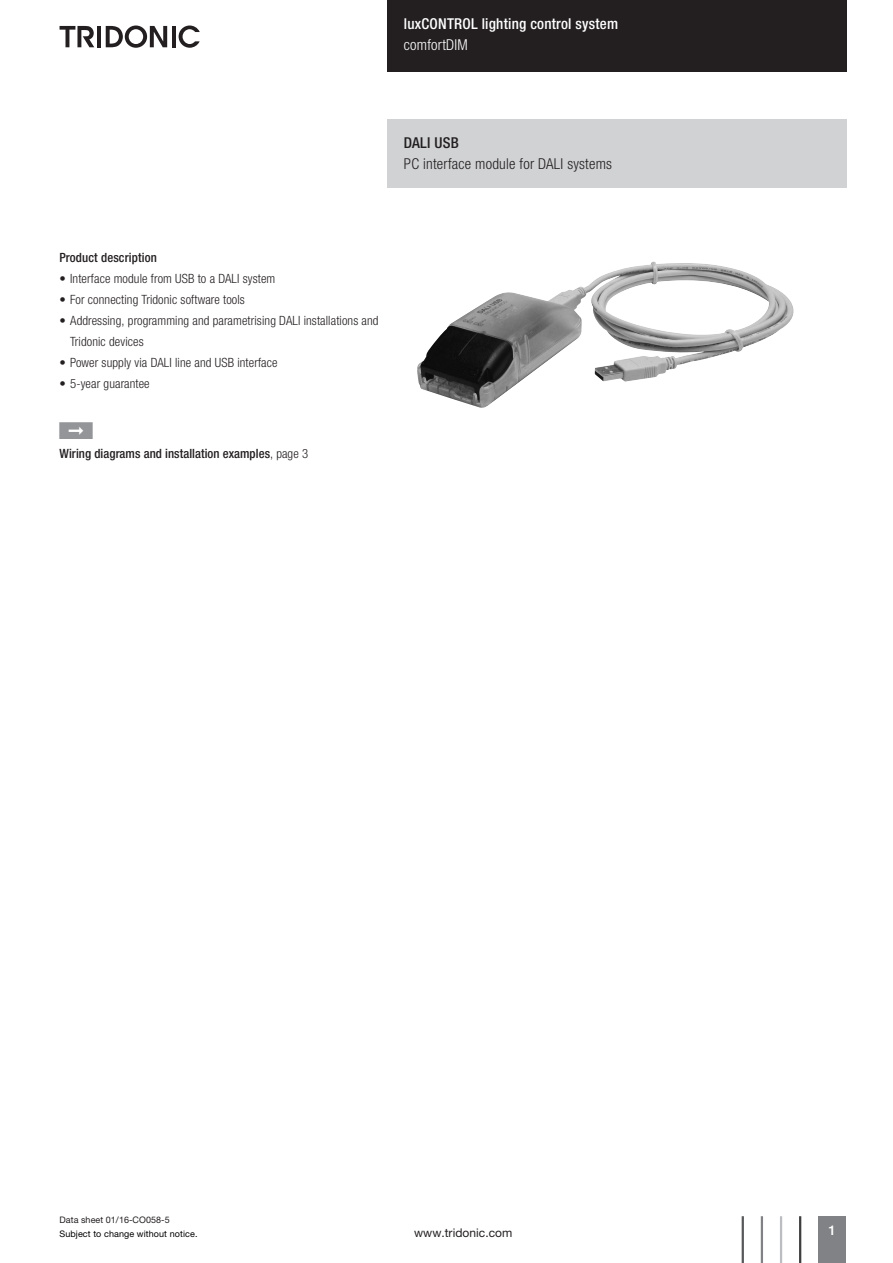
<style>
.page{position:relative;width:893px;height:1263px;background:#fff}
.page>*{position:absolute;margin:0;border:0;box-sizing:border-box;transform-origin:0 0}
.t1{font:500 condensed 15px "Helvetica Neue LTW1 G";letter-spacing:.015em;color:#fff}
.t2{font:300 condensed 15px "Helvetica Neue LTW1 G";letter-spacing:.015em;color:#231f20}
.t3{font:300 condensed 15px "Helvetica Neue LTW1 G";letter-spacing:.015em;color:#fff}
.t4{font:500 condensed 15px "Helvetica Neue LTW1 G";letter-spacing:.015em;color:#231f20}
.t5{font:500 13.5px "Helvetica Neue LTW1 G";color:#fff}
.t6{font:300 condensed 12.75px/21px "Helvetica Neue LTW1 G";letter-spacing:.01em;color:#231f20}
.t7{font:500 condensed 12.75px "Helvetica Neue LTW1 G";letter-spacing:.005em;color:#231f20}
.t8{font:12px "Helvetica Neue LTW1 G";letter-spacing:.005em;color:#231f20}
.t9{font:9px "Helvetica Neue LTW1 G";letter-spacing:.01em;color:#000}
.t10{font:9px "Helvetica Neue LTW1 G";letter-spacing:.005em;color:#231f20}
.s1{font-weight:300}
</style>
<div class="page">
<div style="left:387px;top:0;width:459px;height:72px;background:#231f20"></div>
<div style="left:819px;top:1216px;width:27px;height:47px;background:#808285"></div>
<hr style="left:799px;top:1216px;width:2px;height:47px;background:#3e3e3f">
<hr style="left:780px;top:1216px;width:2px;height:47px;background:#bcbdc0">
<hr style="left:761px;top:1216px;width:2px;height:47px;background:#808285">
<hr style="left:742px;top:1216px;width:2px;height:47px;background:#57585a">
<hr style="left:97px;top:26px;width:4px;height:21px;background:#231f20">
<svg style="left:106px;top:26px;width:61px;height:22px"></svg>
<hr style="left:172px;top:26px;width:3px;height:21px;background:#231f20">
<svg style="left:179px;top:26px;width:21px;height:22px"></svg>
<svg style="left:60px;top:26px;width:34px;height:21px"></svg>
<div style="left:387px;top:119px;width:459px;height:68px;background:#d1d2d4"></div>
<img style="left:417px;top:262px;width:288px;height:146px">
<p class="t1" style="left:404px;top:14px;width:216px">luxCONTROL lighting control system</p>
<p class="t3" style="left:404px;top:36px;width:65px">comfortDIM</p>
<p class="t4" style="left:404px;top:133px;width:56px">DALI USB</p>
<p class="t2" style="left:404px;top:155px;width:210px">PC interface module for DALI systems</p>
<p class="t7" style="left:60px;top:249px;width:99px">Product description</p>
<p class="t6" style="left:60px;top:268px;width:217px">• Interface module from USB to a DALI system</p>
<p class="t6" style="left:60px;top:289px;width:187px">• For connecting Tridonic software tools</p>
<p class="t6" style="left:70px;top:310px;width:310px;text-indent:-11px">• Addressing, programming and parametrising DALI installations and<br>Tridonic devices</p>
<p class="t6" style="left:60px;top:352px;width:220px">• Power supply via DALI line and USB interface</p>
<p class="t6" style="left:60px;top:373px;width:92px">• 5-year guarantee</p>
<p class="t7" style="left:60px;top:446px;width:250px">Wiring diagrams and installation examples<span class="s1">, page 3</span></p>
<p class="t10" style="left:60px;top:1214px;width:112px">Data sheet 01/16-CO058-5</p>
<p class="t9" style="left:60px;top:1229px;width:139px">Subject to change without notice.</p>
<p class="t8" style="left:414px;top:1226px;width:100px">www.tridonic.com</p>
<p class="t5" style="left:829px;top:1222px;width:9px">1</p>
</div>
